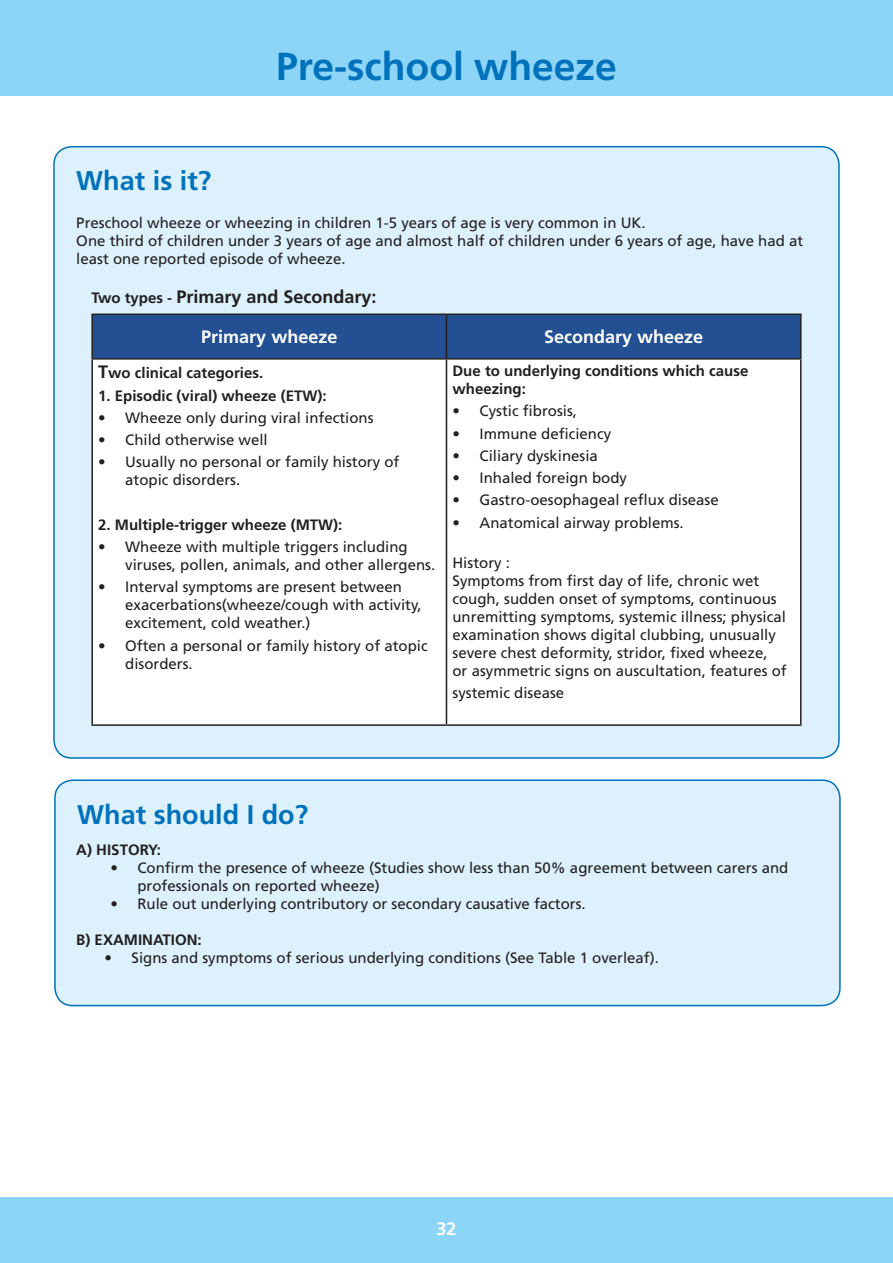
<style>
.page{position:relative;width:893px;height:1263px;background:#fff}
.page>*{position:absolute;margin:0;border:0;box-sizing:border-box;transform-origin:0 0}
.t1{font:700 39px "Frutiger LT Std";color:#0072bc}
.t2{font:700 27px "Frutiger LT Std";color:#0072bc}
.t3{font:700 18px "Frutiger LT Std";color:#fff}
.t4{font:700 18px "Frutiger LT Std";color:#231f20}
.t5{font:15px/18px "Frutiger LT Std";color:#231f20}
.t6{font:700 15px/18px "Frutiger LT Std";color:#231f20}
.s1{font-size:15px}
.s2{font-size:18px}
</style>
<div class="page">
<div style="left:0;top:1197px;width:893px;height:66px;background:#8dd5f6"></div>
<div style="left:54px;top:147px;width:785px;height:611px;background:#dcf1fb;border-radius:18px"></div>
<div style="left:0;top:0;width:893px;height:96px;background:#8dd5f6"></div>
<div style="left:55px;top:780px;width:785px;height:225px;background:#dcf1fb;border-radius:18px"></div>
<div style="left:54px;top:779px;width:787px;height:227px;border:2px solid #0072bc;border-radius:18px"></div>
<div style="left:93px;top:315px;width:707px;height:43px;background:#225093"></div>
<div style="left:93px;top:360px;width:707px;height:364px;background:#fff"></div>
<hr style="left:91px;top:313px;width:355px;height:2px;background:#231f20">
<hr style="left:91px;top:315px;width:2px;height:43px;background:#231f20">
<hr style="left:446px;top:313px;width:355px;height:2px;background:#231f20">
<hr style="left:446px;top:315px;width:1px;height:43px;background:#231f20">
<hr style="left:800px;top:315px;width:1px;height:43px;background:#231f20">
<hr style="left:91px;top:358px;width:355px;height:2px;background:#231f20">
<hr style="left:91px;top:360px;width:2px;height:364px;background:#231f20">
<hr style="left:446px;top:358px;width:355px;height:2px;background:#231f20">
<hr style="left:446px;top:360px;width:1px;height:364px;background:#231f20">
<hr style="left:800px;top:360px;width:1px;height:364px;background:#231f20">
<hr style="left:91px;top:724px;width:355px;height:2px;background:#231f20">
<hr style="left:446px;top:724px;width:355px;height:2px;background:#231f20">
<p class="t1" style="left:276px;top:44px;width:342px">Pre-school wheeze</p>
<p class="t2" style="left:76px;top:165px;width:137px">What is it?</p>
<p class="t5" style="left:76px;top:214px;width:571px">Preschool wheeze or wheezing in children 1-5 years of age is very common in UK.</p>
<p class="t5" style="left:76px;top:232px;width:728px">One third of children under 3 years of age and almost half of children under 6 years of age, have had at least one reported episode of wheeze.</p>
<p class="t4" style="left:91px;top:286px;width:287px"><span class="s1">Two types -</span> Primary and Secondary:</p>
<p class="t3" style="left:201px;top:326px;width:138px">Primary wheeze</p>
<p class="t3" style="left:544px;top:326px;width:161px">Secondary wheeze</p>
<p class="t6" style="left:98px;top:364px;width:167px"><span class="s2">T</span>wo clinical categories.</p>
<p class="t6" style="left:98px;top:386px;width:230px">1. Episodic (viral) wheeze (ETW):</p>
<p class="t5" style="left:98px;top:409px;width:277px">• Wheeze only during viral infections</p>
<p class="t5" style="left:98px;top:431px;width:171px">• Child otherwise well</p>
<p class="t5" style="left:125px;top:453px;width:276px;text-indent:-27px">• Usually no personal or family history of atopic disorders.</p>
<p class="t6" style="left:98px;top:516px;width:246px">2. Multiple-trigger wheeze (MTW):</p>
<p class="t5" style="left:125px;top:538px;width:312px;text-indent:-27px">• Wheeze with multiple triggers including viruses, pollen, animals, and other allergens.</p>
<p class="t5" style="left:125px;top:578px;width:298px;text-indent:-27px">• Interval symptoms are present between exacerbations(wheeze/cough with activity, excitement, cold weather.)</p>
<p class="t5" style="left:125px;top:636px;width:304px;text-indent:-27px">• Often a personal or family history of atopic disorders.</p>
<p class="t6" style="left:452px;top:362px;width:297px">Due to underlying conditions which cause wheezing:</p>
<p class="t5" style="left:452px;top:402px;width:126px">• Cystic fibrosis,</p>
<p class="t5" style="left:452px;top:424px;width:160px">• Immune deficiency</p>
<p class="t5" style="left:452px;top:447px;width:147px">• Ciliary dyskinesia</p>
<p class="t5" style="left:452px;top:469px;width:176px">• Inhaled foreign body</p>
<p class="t5" style="left:452px;top:491px;width:268px">• Gastro-oesophageal reflux disease</p>
<p class="t5" style="left:452px;top:513px;width:233px">• Anatomical airway problems.</p>
<p class="t5" style="left:452px;top:554px;width:59px">History :</p>
<p class="t5" style="left:452px;top:572px;width:336px">Symptoms from first day of life, chronic wet cough, sudden onset of symptoms, continuous unremitting symptoms, systemic illness; physical examination shows digital clubbing, unusually severe chest deformity, stridor, fixed wheeze,<br>or asymmetric signs on auscultation, features of</p>
<p class="t5" style="left:452px;top:683px;width:113px">systemic disease</p>
<p class="t2" style="left:77px;top:799px;width:232px">What should I do?</p>
<p class="t6" style="left:76px;top:841px;width:86px">A) HISTORY:</p>
<p class="t5" style="left:137px;top:859px;width:652px;text-indent:-27px">• Confirm the presence of wheeze (Studies show less than 50% agreement between carers and professionals on reported wheeze)</p>
<p class="t5" style="left:110px;top:895px;width:477px">• Rule out underlying contributory or secondary causative factors.</p>
<p class="t6" style="left:76px;top:931px;width:127px">B) EXAMINATION:</p>
<p class="t5" style="left:105px;top:949px;width:556px">• Signs and symptoms of serious underlying conditions (See Table 1 overleaf).</p>
<p class="t3" style="left:436px;top:1218px;width:22px">32</p>
</div>
